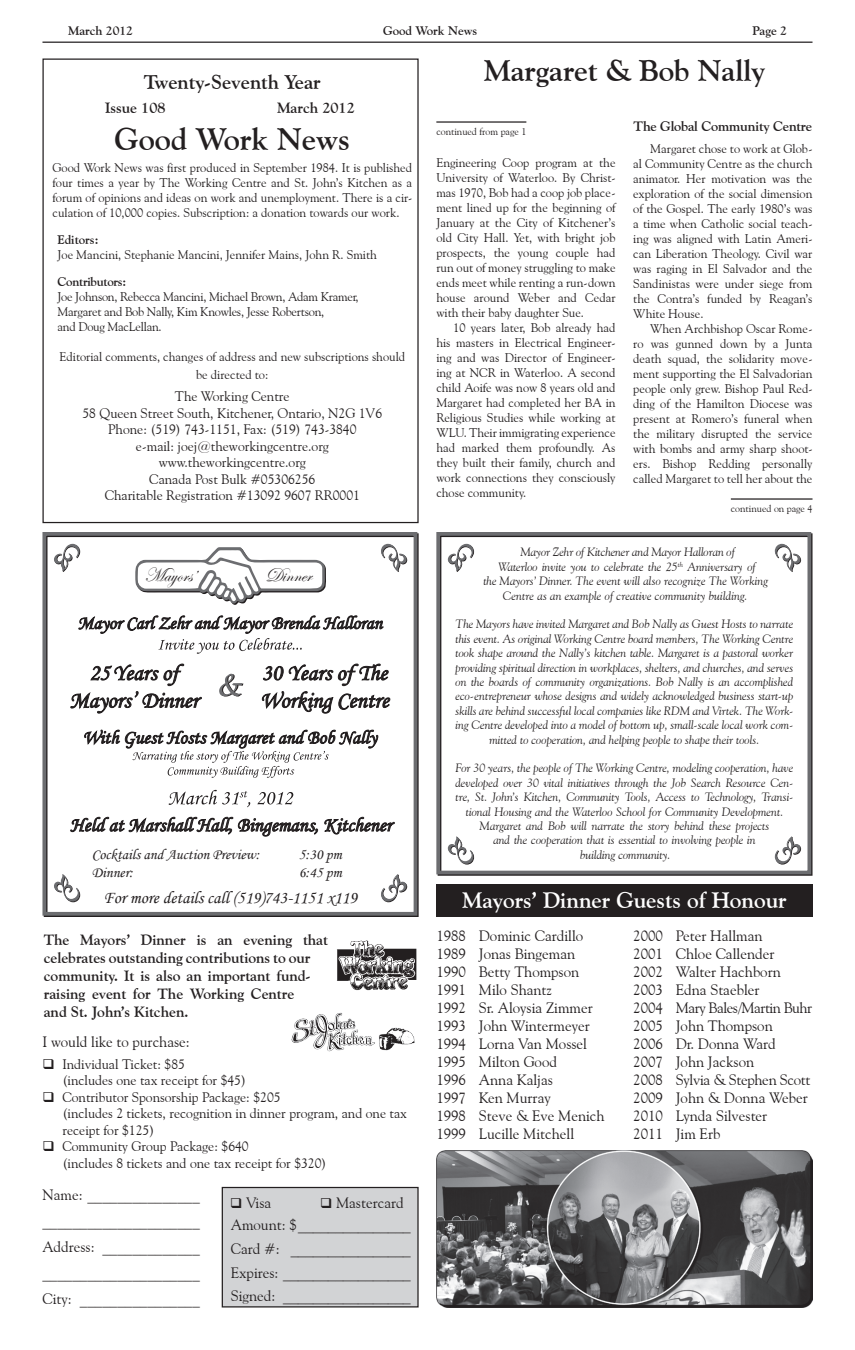
<style>
.page{position:relative;width:855px;height:1350px;background:#fff}
.page>*{position:absolute;margin:0;border:0;box-sizing:border-box;transform-origin:0 0}
.t1{font:700 31.25px "Goudy Old Style BT";color:#231f20}
.t2{font:700 30px "Goudy Old Style BT";color:#231f20}
.t3{font:700 22.5px "Goudy Old Style BT";color:#fff}
.t4{font:20px "Monotype Corsiva";color:#231f20}
.t5{font:700 20px "Goudy Old Style BT";color:#231f20}
.t6{font:19.88px "Edwardian Script ITC";color:#231f20}
.t7{font:17.5px "Monotype Corsiva";color:#231f20}
.t8{font:15px/18px "Goudy Old Style BT";color:#231f20}
.t9{font:700 15px/18px "Goudy Old Style BT";color:#231f20}
.t10{font:15px/23.6px "Times New Roman";color:#231f20;text-align:justify}
.t11{font:15px "Monotype Corsiva";color:#231f20}
.t12{font:13.75px/16.5px "Goudy Old Style BT";color:#231f20}
.t13{font:700 13.75px "Goudy Old Style BT";letter-spacing:-.01em;color:#231f20}
.t14{font:12.5px/15px "Goudy Old Style BT";color:#231f20;text-align:justify}
.t15{font:12.5px/15px "Goudy Old Style BT";letter-spacing:-.02em;color:#231f20}
.t16{font:700 12.5px "Goudy Old Style BT";color:#231f20}
.t17{font:700 12.5px "Goudy Old Style BT";letter-spacing:-.02em;color:#231f20}
.t18{font:italic 12px/14.4px "Goudy Old Style BT";color:#231f20;text-align:center}
.t19{font:10px "Goudy Old Style BT";color:#231f20}
.s1{font-family:"Goudy Old Style BT"}
</style>
<div class="page">
<hr style="left:42px;top:42px;width:771px;height:1px;background:#231f20">
<img style="left:337px;top:940px;width:80px;height:50px">
<div style="left:222px;top:1188px;width:196px;height:119px;background:#d2d3d5"></div>
<div style="left:222px;top:1187px;width:197px;height:121px;border:1px solid #231f20"></div>
<div style="left:436px;top:885px;width:377px;height:32px;background:#231f20"></div>
<img style="left:436px;top:1151px;width:377px;height:157px">
<svg style="left:135px;top:547px;width:191px;height:58px"></svg>
<svg style="left:219px;top:674px;width:25px;height:23px"></svg>
<svg style="left:381px;top:544px;width:26px;height:28px"></svg>
<svg style="left:54px;top:544px;width:26px;height:28px"></svg>
<svg style="left:54px;top:874px;width:26px;height:28px"></svg>
<svg style="left:381px;top:874px;width:26px;height:28px"></svg>
<div style="left:42px;top:532px;width:375px;height:384px;border:4px solid #6c6d70"></div>
<svg style="left:84px;top:729px;width:294px;height:49px"></svg>
<svg style="left:169px;top:790px;width:124px;height:17px"></svg>
<svg style="left:262px;top:664px;width:128px;height:49px"></svg>
<svg style="left:70px;top:664px;width:132px;height:49px"></svg>
<svg style="left:79px;top:616px;width:304px;height:38px"></svg>
<svg style="left:775px;top:544px;width:26px;height:28px"></svg>
<svg style="left:448px;top:544px;width:26px;height:28px"></svg>
<svg style="left:448px;top:836px;width:26px;height:29px"></svg>
<svg style="left:775px;top:836px;width:26px;height:29px"></svg>
<div style="left:436px;top:532px;width:375px;height:342px;border:4px solid #6c6d70"></div>
<hr style="left:436px;top:121px;width:90px;height:2px;background:#231f20">
<hr style="left:731px;top:498px;width:82px;height:2px;background:#231f20">
<svg style="left:70px;top:816px;width:248px;height:20px"></svg>
<svg style="left:324px;top:817px;width:71px;height:17px"></svg>
<img style="left:291px;top:1012px;width:124px;height:40px">
<p class="t16" style="left:68px;top:23px;width:66px">March 2012</p>
<p class="t16" style="left:383px;top:23px;width:96px">Good Work News</p>
<p class="t16" style="left:753px;top:23px;width:36px">Page 2</p>
<h3 class="t5" style="left:144px;top:70px;width:178px">Twenty-Seventh Year</h3>
<p class="t9" style="left:105px;top:98px;width:62px">Issue 108</p>
<p class="t9" style="left:277px;top:98px;width:79px">March 2012</p>
<h1 class="t1" style="left:115px;top:120px;width:237px">Good Work News</h1>
<p class="t14" style="left:52px;top:160px;width:361px">Good Work News was first produced in September 1984. It is published four times a year by The Working Centre and St. John’s Kitchen as a forum of opinions and ideas on work and unemployment. There is a cir&shy;culation of 10,000 copies. Subscription: a donation towards our work.</p>
<p class="t16" style="left:58px;top:232px;width:42px">Editors:</p>
<p class="t14" style="left:58px;top:247px;width:321px">Joe Mancini, Stephanie Mancini, Jennifer Mains, John R. Smith</p>
<p class="t17" style="left:58px;top:274px;width:70px">Contributors:</p>
<p class="t15" style="left:58px;top:289px;width:303px">Joe Johnson, Rebecca Mancini, Michael Brown, Adam Kramer,<br>Margaret and Bob Nally, Kim Knowles, Jesse Robertson,<br>and Doug MacLellan.</p>
<p class="t14" style="left:60px;top:348px;width:347px;line-height:18px;text-align:center">Editorial comments, changes of address and new subscriptions should be directed to:</p>
<p class="t12" style="left:83px;top:388px;width:301px;text-align:center">The Working Centre<br>58 Queen Street South, Kitchener, Ontario, N2G 1V6<br>Phone: (519) 743-1151, Fax: (519) 743-3840<br>e-mail: joej@theworkingcentre.org www.theworkingcentre.org<br>Canada Post Bulk #05306256<br>Charitable Registration #13092 9607 RR0001</p>
<h2 class="t2" style="left:484px;top:52px;width:283px">Margaret &amp; Bob Nally</h2>
<p class="t13" style="left:634px;top:118px;width:180px">The Global Community Centre</p>
<p class="t14" style="left:633px;top:141px;width:181px;text-indent:17px">Margaret chose to work at Glob&shy;al Community Centre as the church animator. Her motivation was the exploration of the social dimension of the Gospel. The early 1980’s was a time when Catholic social teach&shy;ing was aligned with Latin Ameri&shy;can Liberation Theology. Civil war was raging in El Salvador and the Sandinistas were under siege from the Contra’s funded by Reagan’s White House.</p>
<p class="t14" style="left:633px;top:321px;width:181px;text-indent:17px">When Archbishop Oscar Rome&shy;ro was gunned down by a Junta death squad, the solidarity move&shy;ment supporting the El Salvadorian people only grew. Bishop Paul Red&shy;ding of the Hamilton Diocese was present at Romero’s funeral when the military disrupted the service with bombs and army sharp shoot&shy;ers. Bishop Redding personally called Margaret to tell her about the</p>
<p class="t19" style="left:436px;top:126px;width:92px">continued from page 1</p>
<p class="t14" style="left:436px;top:155px;width:181px">Engineering Coop program at the University of Waterloo. By Christ&shy;mas 1970, Bob had a coop job place&shy;ment lined up for the beginning of January at the City of Kitchener’s old City Hall. Yet, with bright job prospects, the young couple had run out of money struggling to make ends meet while renting a run-down house around Weber and Cedar with their baby daughter Sue.</p>
<p class="t14" style="left:436px;top:320px;width:181px;text-indent:17px">10 years later, Bob already had his masters in Electrical Engineer&shy;ing and was Director of Engineer&shy;ing at NCR in Waterloo. A second child Aoife was now 8 years old and Margaret had completed her BA in Religious Studies while working at WLU. Their immigrating experience had marked them profoundly. As they built their family, church and work connections they consciously chose community.</p>
<p class="t19" style="left:731px;top:503px;width:83px">continued on page 4</p>
<h3 class="t6" style="left:144px;top:564px;width:53px">Mayors’</h3>
<h3 class="t6" style="left:266px;top:564px;width:48px">Dinner</h3>
<h3 class="t4" style="left:70px;top:813px;width:323px">Held at Marshall Hall, Bingemans, Kitchener</h3>
<p class="t11" style="left:92px;top:845px;width:170px">Cocktails and Auction Preview:</p>
<p class="t11" style="left:299px;top:845px;width:44px">5:30 pm</p>
<p class="t11" style="left:92px;top:863px;width:43px">Dinner:</p>
<p class="t11" style="left:299px;top:863px;width:44px">6:45 pm</p>
<h3 class="t7" style="left:104px;top:887px;width:255px">For more details call (519)743-1151 x119</h3>
<p class="t9" style="left:44px;top:931px;width:286px">The Mayors’ Dinner is an evening that celebrates outstanding contributions to our community. It is also an important fund&shy;raising event for The Working Centre<br>and St. John’s Kitchen.</p>
<p class="t8" style="left:42px;top:1032px;width:149px">I would like to purchase:</p>
<p class="t12" style="left:62px;top:1056px;width:185px;text-indent:-20px">❑ Individual Ticket: $85<br>(includes one tax receipt for $45)</p>
<p class="t12" style="left:62px;top:1089px;width:346px;text-indent:-20px">❑ Contributor Sponsorship Package: $205<br>(includes 2 tickets, recognition in dinner program, and one tax receipt for $125)</p>
<p class="t12" style="left:62px;top:1138px;width:266px;text-indent:-20px">❑ Community Group Package: $640<br>(includes 8 tickets and one tax receipt for $320)</p>
<p class="t8" style="left:42px;top:1181px;width:159px;line-height:25.9px;text-align:justify">Name: _______________ _____________________ Address: _____________ _____________________ City: ________________</p>
<p class="t8" style="left:230px;top:1193px;width:43px">❑ Visa</p>
<p class="t8" style="left:320px;top:1193px;width:85px">❑ Mastercard</p>
<p class="t10" style="left:231px;top:1213px;width:181px"><span class="s1">Amount: $</span>_______________ <span class="s1">Card #:</span> ________________ <span class="s1">Expires:</span> _________________ <span class="s1">Signed:</span> _________________</p>
<p class="t18" style="left:483px;top:545px;width:286px">Mayor Zehr of Kitchener and Mayor Halloran of<br>Waterloo invite you to celebrate the 25<sup>th</sup> Anniversary of<br>the Mayors’ Dinner. The event will also recognize The Working Centre as an example of creative community building.</p>
<p class="t18" style="left:455px;top:617px;width:339px">The Mayors have invited Margaret and Bob Nally as Guest Hosts to narrate this event. As original Working Centre board members, The Working Centre took shape around the Nally’s kitchen table. Margaret is a pastoral worker providing spiritual direction in workplaces, shelters, and churches, and serves on the boards of community organizations. Bob Nally is an accomplished eco-entrepreneur whose designs and widely acknowledged business start-up skills are behind successful local companies like RDM and Virtek. The Work&shy;ing Centre developed into a model of bottom up, small-scale local work com&shy;mitted to cooperation, and helping people to shape their tools.</p>
<p class="t18" style="left:455px;top:761px;width:339px">For 30 years, the people of The Working Centre, modeling cooperation, have developed over 30 vital initiatives through the Job Search Resource Cen&shy;tre, St. John’s Kitchen, Community Tools, Access to Technology, Transi&shy;tional Housing and the Waterloo School for Community Development.<br>Margaret and Bob will narrate the story behind these projects<br>and the cooperation that is essential to involving people in<br>building community.</p>
<h3 class="t3" style="left:462px;top:887px;width:326px">Mayors’ Dinner Guests of Honour</h3>
<p class="t8" style="left:436px;top:927px;width:170px">1988 Dominic Cardillo<br>1989 Jonas Bingeman<br>1990 Betty Thompson<br>1991 Milo Shantz<br>1992 Sr. Aloysia Zimmer<br>1993 John Wintermeyer<br>1994 Lorna Van Mossel<br>1995 Milton Good<br>1996 Anna Kaljas<br>1997 Ken Murray<br>1998 Steve &amp; Eve Menich<br>1999 Lucille Mitchell</p>
<p class="t8" style="left:633px;top:927px;width:180px">2000 Peter Hallman<br>2001 Chloe Callender<br>2002 Walter Hachborn<br>2003 Edna Staebler<br>2004 Mary Bales/Martin Buhr<br>2005 John Thompson<br>2006 Dr. Donna Ward<br>2007 John Jackson<br>2008 Sylvia &amp; Stephen Scott<br>2009 John &amp; Donna Weber<br>2010 Lynda Silvester<br>2011 Jim Erb</p>
</div>
